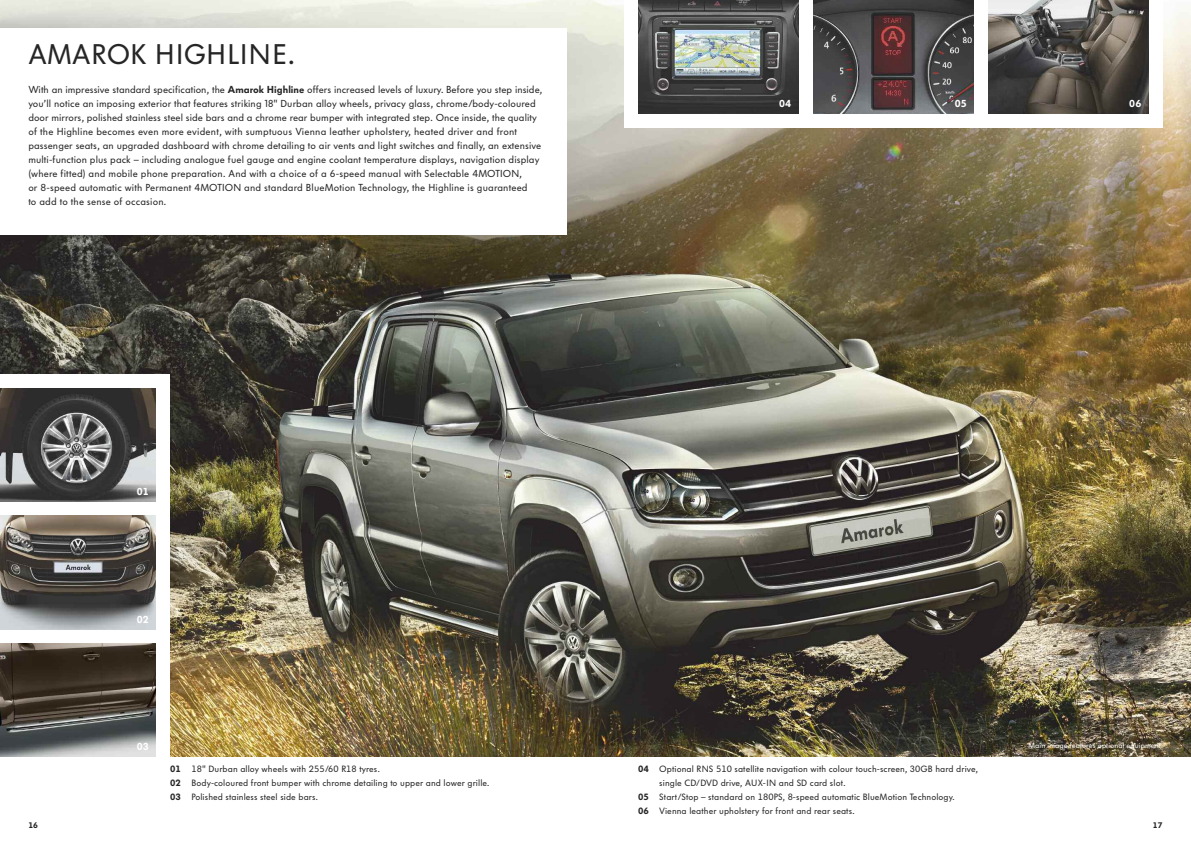
<style>
.page{position:relative;width:1191px;height:842px;background:#fff}
.page>*{position:absolute;margin:0;border:0;box-sizing:border-box;transform-origin:0 0}
.t1{font:28px "VW Headline";letter-spacing:.02em;color:#272627}
.t2{font:10px/14px "VW Headline Book Tab";letter-spacing:.01em;color:#272627}
.t3{font:10px/14px "VW Headline";letter-spacing:.005em;color:#272627}
.t4{font:10px "VW Headline Black Tab";letter-spacing:.01em;color:#fff}
.t5{font:9px/14px "VW Headline Book Tab";letter-spacing:.01em;color:#272627}
.t6{font:8px "VW Headline Black Tab";color:#272627}
.t7{font:7.5px "VW Headline";letter-spacing:.01em;color:#fff}
.s1{font-weight:900}
.s2{font-family:"VW Headline Book Tab"}
.s3{font-family:"VW Headline Black Tab"}
</style>
<div class="page">
<img style="left:0;top:0;width:1191px;height:757px">
<div style="left:0;top:28px;width:567px;height:207px;background:#fff"></div>
<div style="left:624px;top:0;width:538px;height:128px;background:#fff"></div>
<img style="left:638px;top:0;width:160px;height:113px">
<img style="left:813px;top:0;width:160px;height:113px">
<img style="left:988px;top:0;width:160px;height:113px">
<div style="left:0;top:374px;width:170px;height:389px;background:#fff"></div>
<img style="left:0;top:388px;width:156px;height:114px">
<img style="left:0;top:516px;width:156px;height:113px">
<img style="left:0;top:643px;width:156px;height:114px">
<h1 class="t1" style="left:28px;top:41px;width:267px">AMAROK HIGHLINE.</h1>
<p class="t3" style="left:28px;top:83px;width:515px">With an impressive standard specification, the <span class="s1">Amarok Highline</span> offers increased levels of luxury. Before you step inside, you’ll notice an imposing exterior that features striking 18<span class="s2">" Durban alloy wheels, privacy glass, chrome/body-coloured</span></p>
<p class="t2" style="left:28px;top:111px;width:514px">door mirrors, polished stainless steel side bars and a chrome rear bumper with integrated step. Once inside, the quality of the Highline becomes even more evident, with sumptuous Vienna leather upholstery, heated driver and front passenger seats, an upgraded dashboard with chrome detailing to air vents and light switches and finally, an extensive multi-function plus pack – including analogue fuel gauge and engine coolant temperature displays, navigation display (where fitted) and mobile phone preparation. And with a choice of a 6-speed manual with Selectable 4MOTION,<br>or 8-speed automatic with Permanent 4MOTION and standard BlueMotion Technology, the Highline is guaranteed<br>to add to the sense of occasion.</p>
<p class="t4" style="left:779px;top:98px;width:14px">04</p>
<p class="t4" style="left:955px;top:98px;width:14px">05</p>
<p class="t4" style="left:1129px;top:98px;width:14px">06</p>
<p class="t4" style="left:137px;top:487px;width:14px">01</p>
<p class="t4" style="left:137px;top:614px;width:14px">02</p>
<p class="t4" style="left:137px;top:742px;width:14px">03</p>
<p class="t5" style="left:170px;top:763px;width:321px"><span class="s3">01</span> 18" Durban alloy wheels with 255/60 R18 tyres.<br><span class="s3">02</span> Body-coloured front bumper with chrome detailing to upper and lower grille.<br><span class="s3">03</span> Polished stainless steel side bars.</p>
<p class="t5" style="left:638px;top:763px;width:341px"><span class="s3">04</span> Optional RNS 510 satellite navigation with colour touch-screen, 30GB hard drive,</p>
<p class="t5" style="left:659px;top:777px;width:188px">single CD/DVD drive, AUX-IN and SD card slot.</p>
<p class="t5" style="left:638px;top:791px;width:318px"><span class="s3">05</span> Start/Stop – standard on 180PS, 8-speed automatic BlueMotion Technology.</p>
<p class="t5" style="left:638px;top:805px;width:218px"><span class="s3">06</span> Vienna leather upholstery for front and rear seats.</p>
<p class="t7" style="left:1028px;top:742px;width:136px">Main image features optional equipment.</p>
<p class="t6" style="left:28px;top:821px;width:11px">16</p>
<p class="t6" style="left:1153px;top:821px;width:11px">17</p>
</div>
